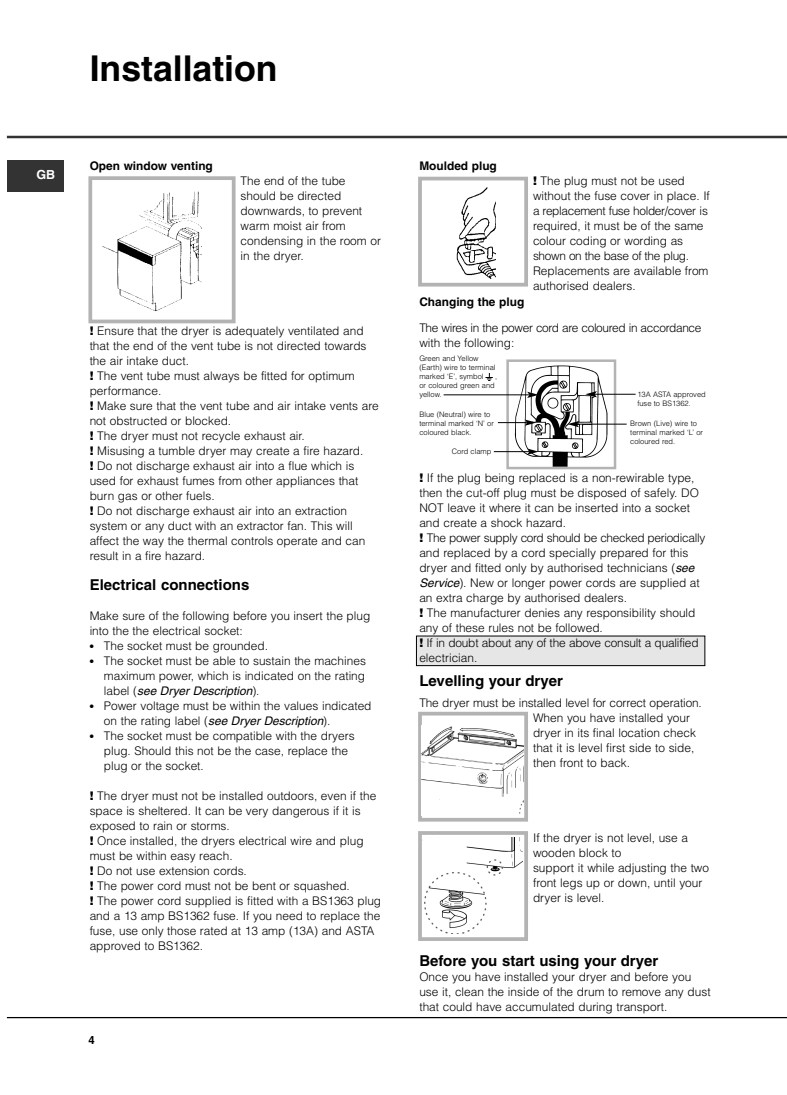
<style>
.page{position:relative;width:787px;height:1095px;background:#fff}
.page>*{position:absolute;margin:0;border:0;box-sizing:border-box;transform-origin:0 0}
.t1{font:700 35.62px "Helvetica";color:#000}
.t2{font:700 15px "Helvetica";color:#000}
.t3{font:700 12.5px "Helvetica";color:#fff}
.t4{font:300 11.88px/15px "Helvetica";color:#000}
.t5{font:300 11.88px/15px "Helvetica";letter-spacing:-.03em;color:#000}
.t6{font:700 11.88px "Helvetica";color:#000}
.t7{font:700 11.25px "Helvetica";color:#000}
.t8{font:300 7.5px/9px "Helvetica";color:#000}
.s1{font-weight:900}
.s2{font-weight:400;font-style:italic}
</style>
<div class="page">
<hr style="left:7px;top:136px;width:779px;height:2px;background:#333">
<hr style="left:7px;top:1017px;width:779px;height:1px;background:#000">
<div style="left:7px;top:160px;width:57px;height:32px;background:#333"></div>
<div style="left:417px;top:636px;width:287px;height:29px;background:#e6e6e6"></div>
<div style="left:416px;top:636px;width:289px;height:30px;border:1px solid #000"></div>
<div style="left:88px;top:176px;width:147px;height:147px;border:4px solid #b3b3b3"></div>
<img style="left:102px;top:191px;width:100px;height:121px">
<img style="left:456px;top:187px;width:40px;height:92px">
<img style="left:509px;top:365px;width:104px;height:101px">
<div style="left:506px;top:359px;width:110px;height:110px;border:2px solid #b3b3b3"></div>
<svg style="left:485px;top:373px;width:8px;height:8px"></svg>
<div style="left:418px;top:177px;width:110px;height:110px;border:4px solid #b3b3b3"></div>
<hr style="left:577px;top:424px;width:49px;height:1px;background:#000">
<svg style="left:567px;top:421px;width:12px;height:6px"></svg>
<hr style="left:594px;top:394px;width:41px;height:1px;background:#000">
<svg style="left:585px;top:391px;width:12px;height:6px"></svg>
<hr style="left:443px;top:395px;width:86px;height:1px;background:#000">
<svg style="left:527px;top:392px;width:11px;height:6px"></svg>
<svg style="left:498px;top:419px;width:38px;height:7px"></svg>
<hr style="left:494px;top:451px;width:35px;height:1px;background:#000">
<svg style="left:527px;top:448px;width:11px;height:7px"></svg>
<div style="left:418px;top:712px;width:110px;height:110px;border:4px solid #b3b3b3"></div>
<img style="left:422px;top:726px;width:101px;height:89px">
<div style="left:418px;top:831px;width:110px;height:110px;border:4px solid #b3b3b3"></div>
<img style="left:422px;top:837px;width:100px;height:96px">
<svg style="left:422px;top:837px;width:43px;height:42px"></svg>
<p class="t3" style="left:37px;top:170px;width:20px">GB</p>
<h1 class="t1" style="left:90px;top:55px;width:189px">Installation</h1>
<p class="t6" style="left:90px;top:161px;width:125px">Open window venting</p>
<p class="t4" style="left:240px;top:174px;width:142px">The end of the tube should be directed downwards, to prevent warm moist air from condensing in the room or in the dryer.</p>
<p class="t4" style="left:90px;top:324px;width:290px"><span class="s1">!</span> Ensure that the dryer is adequately ventilated and that the end of the vent tube is not directed towards the air intake duct.<br><span class="s1">!</span> The vent tube must always be fitted for optimum performance.<br><span class="s1">!</span> Make sure that the vent tube and air intake vents are not obstructed or blocked.<br><span class="s1">!</span> The dryer must not recycle exhaust air.<br><span class="s1">!</span> Misusing a tumble dryer may create a fire hazard.<br><span class="s1">!</span> Do not discharge exhaust air into a flue which is used for exhaust fumes from other appliances that burn gas or other fuels.<br><span class="s1">!</span> Do not discharge exhaust air into an extraction system or any duct with an extractor fan. This will affect the way the thermal controls operate and can result in a fire hazard.</p>
<p class="t2" style="left:90px;top:579px;width:161px">Electrical connections</p>
<p class="t4" style="left:90px;top:609px;width:282px">Make sure of the following before you insert the plug into the the electrical socket:</p>
<p class="t4" style="left:90px;top:639px;width:180px">● The socket must be grounded.</p>
<p class="t4" style="left:104px;top:654px;width:263px;text-align:justify;text-indent:-14px">● The socket must be able to sustain the machines maximum power, which is indicated on the rating label (<span class="s2">see Dryer Description</span>).</p>
<p class="t4" style="left:104px;top:699px;width:269px;text-indent:-14px">● Power voltage must be within the values indicated on the rating label (<span class="s2">see Dryer Description</span>).</p>
<p class="t4" style="left:104px;top:729px;width:252px;text-indent:-14px">● The socket must be compatible with the dryers plug. Should this not be the case, replace the plug or the socket.</p>
<p class="t4" style="left:90px;top:789px;width:293px"><span class="s1">!</span> The dryer must not be installed outdoors, even if the space is sheltered. It can be very dangerous if it is exposed to rain or storms.<br><span class="s1">!</span> Once installed, the dryers electrical wire and plug must be within easy reach.<br><span class="s1">!</span> Do not use extension cords.<br><span class="s1">!</span> The power cord must not be bent or squashed.<br><span class="s1">!</span> The power cord supplied is fitted with a BS1363 plug and a 13 amp BS1362 fuse. If you need to replace the fuse, use only those rated at 13 amp (13A) and ASTA approved to BS1362.</p>
<p class="t7" style="left:88px;top:1035px;width:8px">4</p>
<p class="t6" style="left:419px;top:161px;width:79px">Moulded plug</p>
<p class="t4" style="left:533px;top:174px;width:178px"><span class="s1">!</span> The plug must not be used without the fuse cover in place. If a replacement fuse holder/cover is required, it must be of the same colour coding or wording as shown on the base of the plug.<br>Replacements are available from authorised dealers.</p>
<p class="t6" style="left:419px;top:297px;width:106px">Changing the plug</p>
<p class="t5" style="left:419px;top:322px;width:283px">The wires in the power cord are coloured in accordance with the following:</p>
<p class="t8" style="left:419px;top:355px;width:78px">Green and Yellow (Earth) wire to terminal marked ‘E’, symbol</p>
<p class="t8" style="left:495px;top:373px;width:4px">,</p>
<p class="t8" style="left:419px;top:382px;width:77px">or coloured green and yellow.</p>
<p class="t8" style="left:637px;top:390px;width:70px">13A ASTA approved fuse to BS1362.</p>
<p class="t8" style="left:630px;top:420px;width:74px">Brown (Live) wire to terminal marked ‘L’ or coloured red.</p>
<p class="t8" style="left:419px;top:410px;width:76px">Blue (Neutral) wire to terminal marked ‘N’ or coloured black.</p>
<p class="t8" style="left:452px;top:447px;width:41px">Cord clamp</p>
<p class="t4" style="left:419px;top:472px;width:287px"><span class="s1">!</span> If the plug being replaced is a non-rewirable type, then the cut-off plug must be disposed of safely. DO NOT leave it where it can be inserted into a socket and create a shock hazard.<br><span class="s1">!</span> The power supply cord should be checked periodically and replaced by a cord specially prepared for this dryer and fitted only by authorised technicians (<span class="s2">see Service</span>). New or longer power cords are supplied at an extra charge by authorised dealers.<br><span class="s1">!</span> The manufacturer denies any responsibility should any of these rules not be followed.<br><span class="s1">!</span> If in doubt about any of the above consult a qualified electrician.</p>
<p class="t2" style="left:419px;top:675px;width:145px">Levelling your dryer</p>
<p class="t4" style="left:533px;top:696px;width:170px;text-indent:-114px">The dryer must be installed level for correct operation.<br>When you have installed your dryer in its final location check that it is level first side to side, then front to back.</p>
<p class="t4" style="left:533px;top:831px;width:178px">If the dryer is not level, use a wooden block to<br>support it while adjusting the two front legs up or down, until your dryer is level.</p>
<p class="t2" style="left:419px;top:955px;width:240px">Before you start using your dryer</p>
<p class="t4" style="left:419px;top:970px;width:293px">Once you have installed your dryer and before you use it, clean the inside of the drum to remove any dust that could have accumulated during transport.</p>
</div>
